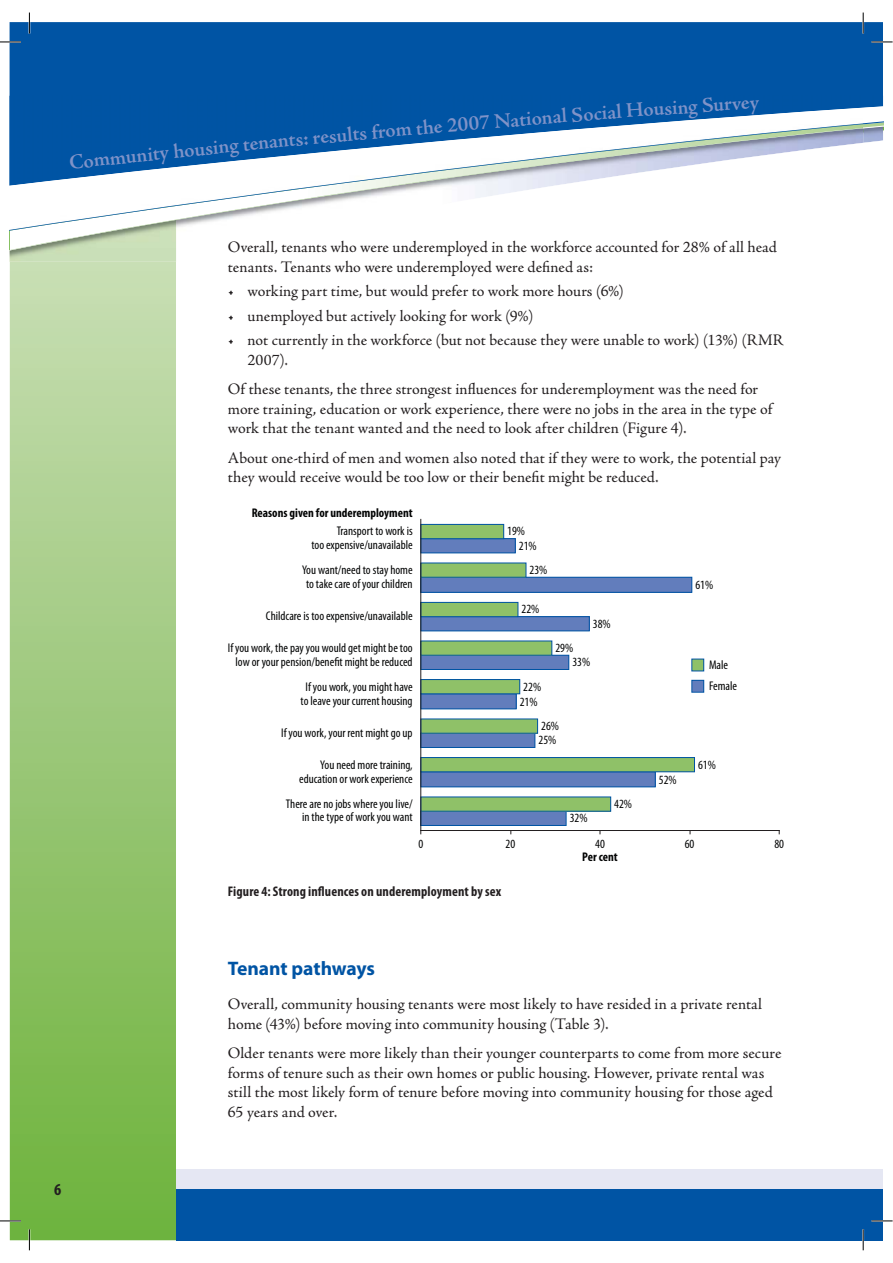
<style>
.page{position:relative;width:893px;height:1263px;background:#fff}
.page>*{position:absolute;margin:0;border:0;box-sizing:border-box;transform-origin:0 0}
.t1{font:600 21px "Adobe Jenson Pro";color:#8093c8}
.t2{font:700 19.65px "Myriad Pro";letter-spacing:-.005em;color:#0054a4}
.t3{font:700 condensed 16.8px "Myriad Pro";color:#231f20}
.t4{font:16.05px/19.6px "Adobe Jenson Pro";color:#231f20}
.t5{font:700 condensed 13.95px "Myriad Pro";letter-spacing:.01em;color:#231f20}
.t6{font:condensed 12.6px/13px "Myriad Pro";color:#020303;text-align:right}
.t7{font:700 condensed 12.6px "Myriad Pro";color:#020303}
</style>
<div class="page">
<div style="left:176px;top:1169px;width:687px;height:20px;background:#e5e7f3"></div>
<div style="left:176px;top:1189px;width:687px;height:52px;background:#0054a4"></div>
<div style="left:10px;top:22px;width:853px;height:164px;background:#0054a4"></div>
<svg style="left:10px;top:262px;width:166px;height:979px;background:#9ac777"></svg>
<svg style="left:10px;top:231px;width:166px;height:21px;fill:#cbe0b9"></svg>
<svg style="left:10px;top:107px;width:853px;height:124px;fill:#fff"></svg>
<div style="left:863px;top:1169px;width:20px;height:20px;background:#e5e7f3"></div>
<div style="left:863px;top:1189px;width:20px;height:52px;background:#0054a4"></div>
<div style="left:863px;top:22px;width:20px;height:86px;background:#0054a4"></div>
<svg style="left:863px;top:106px;width:20px;height:37px"></svg>
<div style="left:421px;top:811px;width:145px;height:14px;background:#627dbc"></div>
<div style="left:420px;top:811px;width:146px;height:15px;border:1px solid #0054a4"></div>
<div style="left:421px;top:772px;width:234px;height:15px;background:#627dbc"></div>
<div style="left:420px;top:772px;width:235px;height:15px;border:1px solid #0054a4"></div>
<div style="left:421px;top:733px;width:114px;height:14px;background:#627dbc"></div>
<div style="left:420px;top:733px;width:115px;height:15px;border:1px solid #0054a4"></div>
<div style="left:421px;top:694px;width:95px;height:15px;background:#627dbc"></div>
<div style="left:420px;top:694px;width:96px;height:15px;border:1px solid #0054a4"></div>
<div style="left:421px;top:655px;width:148px;height:14px;background:#627dbc"></div>
<div style="left:420px;top:655px;width:149px;height:15px;border:1px solid #0054a4"></div>
<div style="left:421px;top:617px;width:168px;height:14px;background:#627dbc"></div>
<div style="left:420px;top:616px;width:169px;height:15px;border:1px solid #0054a4"></div>
<div style="left:421px;top:577px;width:271px;height:15px;background:#627dbc"></div>
<div style="left:420px;top:577px;width:272px;height:16px;border:1px solid #0054a4"></div>
<div style="left:421px;top:539px;width:94px;height:14px;background:#627dbc"></div>
<div style="left:420px;top:538px;width:95px;height:15px;border:1px solid #0054a4"></div>
<div style="left:421px;top:797px;width:190px;height:14px;background:#8fc168"></div>
<div style="left:420px;top:797px;width:191px;height:15px;border:1px solid #0054a4"></div>
<div style="left:421px;top:758px;width:273px;height:14px;background:#8fc168"></div>
<div style="left:420px;top:757px;width:275px;height:15px;border:1px solid #0054a4"></div>
<div style="left:421px;top:719px;width:116px;height:14px;background:#8fc168"></div>
<div style="left:420px;top:719px;width:118px;height:15px;border:1px solid #0054a4"></div>
<div style="left:421px;top:680px;width:99px;height:14px;background:#8fc168"></div>
<div style="left:420px;top:679px;width:100px;height:15px;border:1px solid #0054a4"></div>
<div style="left:421px;top:641px;width:131px;height:14px;background:#8fc168"></div>
<div style="left:420px;top:641px;width:132px;height:15px;border:1px solid #0054a4"></div>
<div style="left:421px;top:602px;width:97px;height:15px;background:#8fc168"></div>
<div style="left:420px;top:602px;width:98px;height:15px;border:1px solid #0054a4"></div>
<div style="left:421px;top:563px;width:105px;height:14px;background:#8fc168"></div>
<div style="left:420px;top:563px;width:106px;height:15px;border:1px solid #0054a4"></div>
<div style="left:421px;top:524px;width:83px;height:15px;background:#8fc168"></div>
<div style="left:420px;top:524px;width:84px;height:15px;border:1px solid #0054a4"></div>
<hr style="left:421px;top:830px;width:358px;height:1px;background:#231f20">
<hr style="left:420px;top:519px;width:1px;height:312px;background:#231f20">
<div style="left:692px;top:659px;width:12px;height:12px;background:#8fc168"></div>
<div style="left:691px;top:659px;width:13px;height:12px;border:1px solid #0054a4"></div>
<div style="left:692px;top:680px;width:12px;height:12px;background:#627dbc"></div>
<div style="left:691px;top:680px;width:13px;height:12px;border:1px solid #0054a4"></div>
<hr style="left:0;top:41px;width:21px;height:2px;background:#fff">
<hr style="left:871px;top:41px;width:21px;height:2px;background:#fff">
<hr style="left:0;top:1220px;width:21px;height:2px;background:#fff">
<hr style="left:871px;top:1220px;width:21px;height:2px;background:#fff">
<hr style="left:862px;top:13px;width:2px;height:21px;background:#fff">
<hr style="left:862px;top:1229px;width:2px;height:21px;background:#fff">
<svg style="left:0;top:42px;width:21px;height:1px"></svg>
<svg style="left:871px;top:42px;width:21px;height:1px"></svg>
<svg style="left:0;top:1221px;width:21px;height:1px"></svg>
<svg style="left:871px;top:1221px;width:21px;height:1px"></svg>
<svg style="left:29px;top:13px;width:1px;height:21px"></svg>
<svg style="left:29px;top:1229px;width:1px;height:21px"></svg>
<svg style="left:863px;top:13px;width:1px;height:21px"></svg>
<svg style="left:863px;top:1229px;width:1px;height:21px"></svg>
<h1 class="t1" style="left:287px;top:126px;width:281px;rotate:-5deg">ts: results from the 2007 National</h1>
<h1 class="t1" style="left:570px;top:102px;width:189px;rotate:-4deg">Social Housing Survey</h1>
<h1 class="t1" style="left:68px;top:150px;width:222px;rotate:-6deg">Community housing tenan</h1>
<p class="t3" style="left:54px;top:1182px;width:9px">6</p>
<p class="t4" style="left:228px;top:238px;width:550px">Overall, tenants who were underemployed in the workforce accounted for 28% of all head tenants. Tenants who were underemployed were defined as:</p>
<p class="t4" style="left:247px;top:280px;width:537px;line-height:24.5px">working part time, but would prefer to work more hours (6%)<br>unemployed but actively looking for work (9%)<br>not currently in the workforce (but not because they were unable to work) (13%) (RMR</p>
<p class="t4" style="left:228px;top:346px;width:532px;line-height:29.4px;text-indent:20px">2007).<br>Of these tenants, the three strongest influences for underemployment was the need for</p>
<p class="t4" style="left:228px;top:400px;width:546px">more training, education or work experience, there were no jobs in the area in the type of work that the tenant wanted and the need to look after children (Figure 4).</p>
<p class="t4" style="left:228px;top:449px;width:555px">About one-third of men and women also noted that if they were to work, the potential pay they would receive would be too low or their benefit might be reduced.</p>
<p class="t7" style="left:252px;top:507px;width:162px">Reasons given for underemployment</p>
<p class="t6" style="left:311px;top:526px;width:103px">Transport to work is<br>too expensive/unavailable</p>
<p class="t6" style="left:302px;top:565px;width:112px;text-align:center">You want/need to stay home to take care of your children</p>
<p class="t6" style="left:266px;top:610px;width:148px">Childcare is too expensive/unavailable</p>
<p class="t6" style="left:228px;top:643px;width:186px">If you work, the pay you would get might be too low or your pension/benefit might be reduced</p>
<p class="t6" style="left:301px;top:682px;width:114px;text-align:center">If you work, you might have to leave your current housing</p>
<p class="t6" style="left:281px;top:727px;width:133px">If you work, your rent might go up</p>
<p class="t6" style="left:299px;top:760px;width:115px">You need more training, education or work experience</p>
<p class="t6" style="left:286px;top:799px;width:128px">There are no jobs where you live/ in the type of work you want</p>
<p class="t6" style="left:507px;top:526px;width:19px">19%</p>
<p class="t6" style="left:519px;top:540px;width:19px">21%</p>
<p class="t6" style="left:529px;top:564px;width:19px">23%</p>
<p class="t6" style="left:521px;top:604px;width:19px">22%</p>
<p class="t6" style="left:523px;top:681px;width:19px">22%</p>
<p class="t6" style="left:520px;top:696px;width:19px">21%</p>
<p class="t6" style="left:555px;top:642px;width:19px">29%</p>
<p class="t6" style="left:593px;top:618px;width:19px">38%</p>
<p class="t6" style="left:572px;top:657px;width:19px">33%</p>
<p class="t6" style="left:541px;top:720px;width:19px">26%</p>
<p class="t6" style="left:538px;top:735px;width:19px">25%</p>
<p class="t6" style="left:570px;top:813px;width:19px">32%</p>
<p class="t6" style="left:614px;top:798px;width:19px">42%</p>
<p class="t6" style="left:695px;top:579px;width:19px">61%</p>
<p class="t6" style="left:709px;top:655px;width:30px;line-height:21.3px;text-align:left">Male<br>Female</p>
<p class="t6" style="left:659px;top:774px;width:19px">52%</p>
<p class="t6" style="left:698px;top:759px;width:19px">61%</p>
<p class="t6" style="left:418px;top:839px;width:6px">0</p>
<p class="t6" style="left:506px;top:839px;width:11px">20</p>
<p class="t6" style="left:595px;top:839px;width:11px">40</p>
<p class="t6" style="left:685px;top:839px;width:11px">60</p>
<p class="t6" style="left:774px;top:839px;width:11px">80</p>
<p class="t5" style="left:228px;top:885px;width:275px">Figure 4: Strong influences on underemployment by sex</p>
<p class="t7" style="left:582px;top:852px;width:37px">Per cent</p>
<p class="t2" style="left:228px;top:960px;width:149px">Tenant pathways</p>
<p class="t4" style="left:228px;top:995px;width:536px">Overall, community housing tenants were most likely to have resided in a private rental home (43%) before moving into community housing (Table 3).</p>
<p class="t4" style="left:228px;top:1044px;width:555px">Older tenants were more likely than their younger counterparts to come from more secure forms of tenure such as their own homes or public housing. However, private rental was still the most likely form of tenure before moving into community housing for those aged 65 years and over.</p>
</div>
